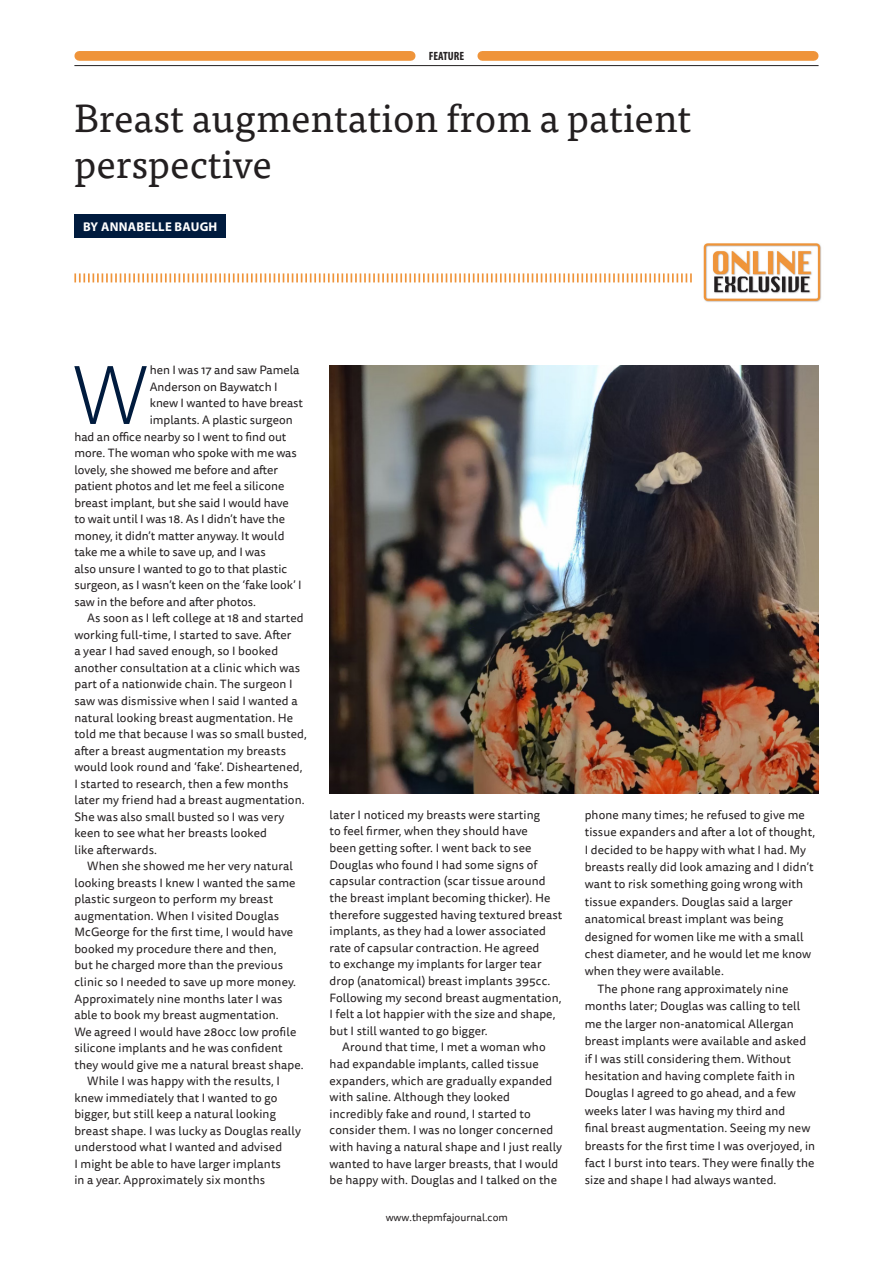
<style>
.page{position:relative;width:893px;height:1263px;background:#fff}
.page>*{position:absolute;margin:0;border:0;box-sizing:border-box;transform-origin:0 0}
.feature_body_drop_ca{font:82.8px "Acumin Variable Concept";color:#001b3e}
.feature_Headline{font:39px/46.5px "Tisa Pro";color:#231f20}
.feature_Author{font:700 12.75px "Myriad Pro";letter-spacing:.02em;color:#fff}
.feature_Body_Indent{font:12px/16.5px "Tisa Sans Pro";letter-spacing:.01em;color:#231f20}
.feature_body_drop_ca-2{font:12px "Tisa Sans Pro";color:#231f20}
.t1{font:700 condensed 12px "Myriad Pro";color:#231f20}
.t2{font:10.5px "Tisa Sans Pro";color:#231f20}
</style>
<div class="page">
<hr style="left:74px;top:65px;width:745px;height:1px;background:#231f20">
<div style="left:79px;top:51px;width:332px;height:10px;background:#ef943a"></div>
<div style="left:482px;top:51px;width:332px;height:10px;background:#ef943a"></div>
<div style="left:74px;top:215px;width:152px;height:23px;background:#001b3e"></div>
<svg style="left:74px;top:273px;width:618px;height:9px"></svg>
<img style="left:703px;top:243px;width:119px;height:59px">
<img style="left:330px;top:366px;width:489px;height:427px">
<p class="t1" style="left:429px;top:49px;width:37px">FEATURE</p>
<p class="feature_Headline" style="left:74px;top:92px;width:618px">Breast augmentation from a patient perspective</p>
<p class="feature_Author" style="left:83px;top:218px;width:136px">BY ANNABELLE BAUGH</p>
<p class="feature_body_drop_ca" style="left:72px;top:338px;width:78px">W</p>
<p class="feature_body_drop_ca-2" style="left:150px;top:362px;width:151px">hen I was 17 and saw Pamela</p>
<p class="feature_body_drop_ca-2" style="left:150px;top:379px;width:129px">Anderson on Baywatch I</p>
<p class="feature_body_drop_ca-2" style="left:150px;top:395px;width:155px">knew I wanted to have breast</p>
<p class="feature_body_drop_ca-2" style="left:150px;top:412px;width:144px">implants. A plastic surgeon</p>
<p class="feature_body_drop_ca-2" style="left:74px;top:428px;width:214px">had an office nearby so I went to find out</p>
<p class="feature_body_drop_ca-2" style="left:74px;top:445px;width:224px">more. The woman who spoke with me was</p>
<p class="feature_body_drop_ca-2" style="left:74px;top:461px;width:205px">lovely, she showed me before and after</p>
<p class="feature_body_drop_ca-2" style="left:74px;top:478px;width:211px">patient photos and let me feel a silicone</p>
<p class="feature_body_drop_ca-2" style="left:74px;top:494px;width:216px">breast implant, but she said I would have</p>
<p class="feature_body_drop_ca-2" style="left:74px;top:511px;width:212px">to wait until I was 18. As I didn’t have the</p>
<p class="feature_body_drop_ca-2" style="left:74px;top:527px;width:212px">money, it didn’t matter anyway. It would</p>
<p class="feature_body_drop_ca-2" style="left:74px;top:544px;width:193px">take me a while to save up, and I was</p>
<p class="feature_body_drop_ca-2" style="left:74px;top:560px;width:214px">also unsure I wanted to go to that plastic</p>
<p class="feature_body_drop_ca-2" style="left:74px;top:577px;width:229px">surgeon, as I wasn’t keen on the ‘fake look’ I</p>
<p class="feature_body_drop_ca-2" style="left:74px;top:594px;width:183px">saw in the before and after photos.</p>
<p class="feature_Body_Indent" style="left:74px;top:610px;width:234px;text-indent:13px">As soon as I left college at 18 and started working full-time, I started to save. After<br>a year I had saved enough, so I booked another consultation at a clinic which was part of a nationwide chain. The surgeon I saw was dismissive when I said I wanted a natural looking breast augmentation. He told me that because I was so small busted, after a breast augmentation my breasts would look round and ‘fake’. Disheartened, I started to research, then a few months later my friend had a breast augmentation.<br>She was also small busted so I was very keen to see what her breasts looked<br>like afterwards.</p>
<p class="feature_Body_Indent" style="left:74px;top:858px;width:231px;text-indent:13px">When she showed me her very natural looking breasts I knew I wanted the same plastic surgeon to perform my breast augmentation. When I visited Douglas McGeorge for the first time, I would have booked my procedure there and then,<br>but he charged more than the previous clinic so I needed to save up more money.<br>Approximately nine months later I was able to book my breast augmentation.<br>We agreed I would have 280cc low profile silicone implants and he was confident they would give me a natural breast shape.</p>
<p class="feature_Body_Indent" style="left:74px;top:1073px;width:228px;text-indent:13px">While I was happy with the results, I knew immediately that I wanted to go bigger, but still keep a natural looking breast shape. I was lucky as Douglas really understood what I wanted and advised<br>I might be able to have larger implants<br>in a year. Approximately six months</p>
<p class="feature_Body_Indent" style="left:330px;top:807px;width:234px">later I noticed my breasts were starting<br>to feel firmer, when they should have<br>been getting softer. I went back to see Douglas who found I had some signs of capsular contraction (scar tissue around the breast implant becoming thicker). He therefore suggested having textured breast implants, as they had a lower associated rate of capsular contraction. He agreed<br>to exchange my implants for larger tear drop (anatomical) breast implants 395cc.<br>Following my second breast augmentation, I felt a lot happier with the size and shape, but I still wanted to go bigger.</p>
<p class="feature_Body_Indent" style="left:330px;top:1039px;width:234px;text-indent:13px">Around that time, I met a woman who had expandable implants, called tissue expanders, which are gradually expanded with saline. Although they looked incredibly fake and round, I started to consider them. I was no longer concerned with having a natural shape and I just really wanted to have larger breasts, that I would be happy with. Douglas and I talked on the</p>
<p class="t2" style="left:386px;top:1210px;width:124px">www.thepmfajournal.com</p>
<p class="feature_Body_Indent" style="left:585px;top:806px;width:232px;line-height:17.4px">phone many times; he refused to give me tissue expanders and after a lot of thought, I decided to be happy with what I had. My breasts really did look amazing and I didn’t want to risk something going wrong with tissue expanders. Douglas said a larger anatomical breast implant was being designed for women like me with a small chest diameter, and he would let me know when they were available.</p>
<p class="feature_Body_Indent" style="left:585px;top:980px;width:232px;line-height:17.4px;text-indent:13px">The phone rang approximately nine months later; Douglas was calling to tell me the larger non-anatomical Allergan breast implants were available and asked if I was still considering them. Without hesitation and having complete faith in Douglas I agreed to go ahead, and a few weeks later I was having my third and<br>final breast augmentation. Seeing my new breasts for the first time I was overjoyed, in fact I burst into tears. They were finally the size and shape I had always wanted.</p>
</div>
